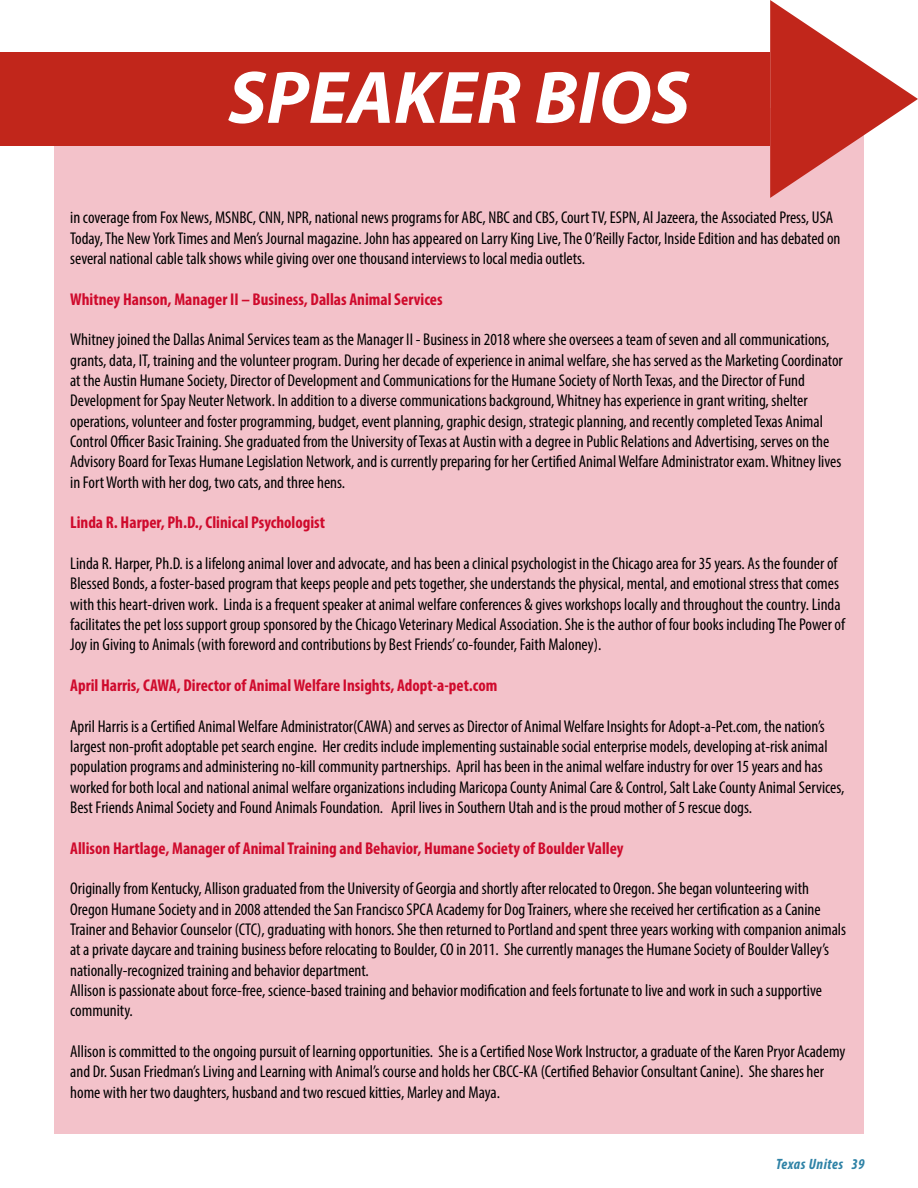
<style>
.page{position:relative;width:918px;height:1188px;background:#fff}
.page>*{position:absolute;margin:0;border:0;box-sizing:border-box;transform-origin:0 0}
.t1{font:italic 700 75px "Myriad Pro";color:#fff}
.t2{font:condensed 17.1px/20.4px "Myriad Pro";color:#000}
.t3{font:700 condensed 17.1px "Myriad Pro";color:#cf0a2c}
.t4{font:italic 700 condensed 15px "Myriad Pro";letter-spacing:.035em;color:#2e82a6}
</style>
<div class="page">
<div style="left:54px;top:108px;width:810px;height:1026px;background:#f3c2ca"></div>
<svg style="left:770px;top:0;width:148px;height:198px"></svg>
<div style="left:0;top:52px;width:770px;height:94px;background:#c1261b"></div>
<h1 class="t1" style="left:228px;top:49px;width:42px">SPEA</h1>
<h1 class="t1" style="left:394px;top:49px;width:180px">KER BIOS</h1>
<p class="t2" style="left:70px;top:207px;width:772px">in coverage from Fox News, MSNBC, CNN, NPR, national news programs for ABC, NBC and CBS, Court TV, ESPN, Al Jazeera, the Associated Press, USA<br>Today, The New York Times and Men’s Journal magazine. John has appeared on Larry King Live, The O’Reilly Factor, Inside Edition and has debated on several national cable talk shows while giving over one thousand interviews to local media outlets.</p>
<p class="t3" style="left:70px;top:288px;width:374px">Whitney Hanson, Manager II – Business, Dallas Animal Services</p>
<p class="t2" style="left:70px;top:329px;width:774px">Whitney joined the Dallas Animal Services team as the Manager II - Business in 2018 where she oversees a team of seven and all communications, grants, data, IT, training and the volunteer program. During her decade of experience in animal welfare, she has served as the Marketing Coordinator at the Austin Humane Society, Director of Development and Communications for the Humane Society of North Texas, and the Director of Fund Development for Spay Neuter Network. In addition to a diverse communications background, Whitney has experience in grant writing, shelter operations, volunteer and foster programming, budget, event planning, graphic design, strategic planning, and recently completed Texas Animal Control Officer Basic Training. She graduated from the University of Texas at Austin with a degree in Public Relations and Advertising, serves on the Advisory Board for Texas Humane Legislation Network, and is currently preparing for her Certified Animal Welfare Administrator exam. Whitney lives in Fort Worth with her dog, two cats, and three hens.</p>
<p class="t3" style="left:70px;top:512px;width:256px">Linda R. Harper, Ph.D., Clinical Psychologist</p>
<p class="t2" style="left:70px;top:553px;width:776px">Linda R. Harper, Ph.D. is a lifelong animal lover and advocate, and has been a clinical psychologist in the Chicago area for 35 years. As the founder of Blessed Bonds, a foster-based program that keeps people and pets together, she understands the physical, mental, and emotional stress that comes with this heart-driven work. Linda is a frequent speaker at animal welfare conferences &amp; gives workshops locally and throughout the country. Linda facilitates the pet loss support group sponsored by the Chicago Veterinary Medical Association. She is the author of four books including The Power of Joy in Giving to Animals (with foreword and contributions by Best Friends’ co-founder, Faith Maloney).</p>
<p class="t3" style="left:70px;top:675px;width:429px">April Harris, CAWA, Director of Animal Welfare Insights, Adopt-a-pet.com</p>
<p class="t2" style="left:70px;top:716px;width:776px">April Harris is a Certified Animal Welfare Administrator(CAWA) and serves as Director of Animal Welfare Insights for Adopt-a-Pet.com, the nation’s largest non-profit adoptable pet search engine. Her credits include implementing sustainable social enterprise models, developing at-risk animal population programs and administering no-kill community partnerships. April has been in the animal welfare industry for over 15 years and has worked for both local and national animal welfare organizations including Maricopa County Animal Care &amp; Control, Salt Lake County Animal Services, Best Friends Animal Society and Found Animals Foundation. April lives in Southern Utah and is the proud mother of 5 rescue dogs.</p>
<p class="t3" style="left:70px;top:837px;width:555px">Allison Hartlage, Manager of Animal Training and Behavior, Humane Society of Boulder Valley</p>
<p class="t2" style="left:70px;top:878px;width:777px">Originally from Kentucky, Allison graduated from the University of Georgia and shortly after relocated to Oregon. She began volunteering with Oregon Humane Society and in 2008 attended the San Francisco SPCA Academy for Dog Trainers, where she received her certification as a Canine Trainer and Behavior Counselor (CTC), graduating with honors. She then returned to Portland and spent three years working with companion animals at a private daycare and training business before relocating to Boulder, CO in 2011. She currently manages the Humane Society of Boulder Valley’s nationally-recognized training and behavior department.<br>Allison is passionate about force-free, science-based training and behavior modification and feels fortunate to live and work in such a supportive community.</p>
<p class="t2" style="left:70px;top:1041px;width:777px">Allison is committed to the ongoing pursuit of learning opportunities. She is a Certified Nose Work Instructor, a graduate of the Karen Pryor Academy and Dr. Susan Friedman’s Living and Learning with Animal’s course and holds her CBCC-KA (Certified Behavior Consultant Canine). She shares her home with her two daughters, husband and two rescued kitties, Marley and Maya.</p>
<p class="t4" style="left:776px;top:1155px;width:90px">Texas Unites 39</p>
</div>
